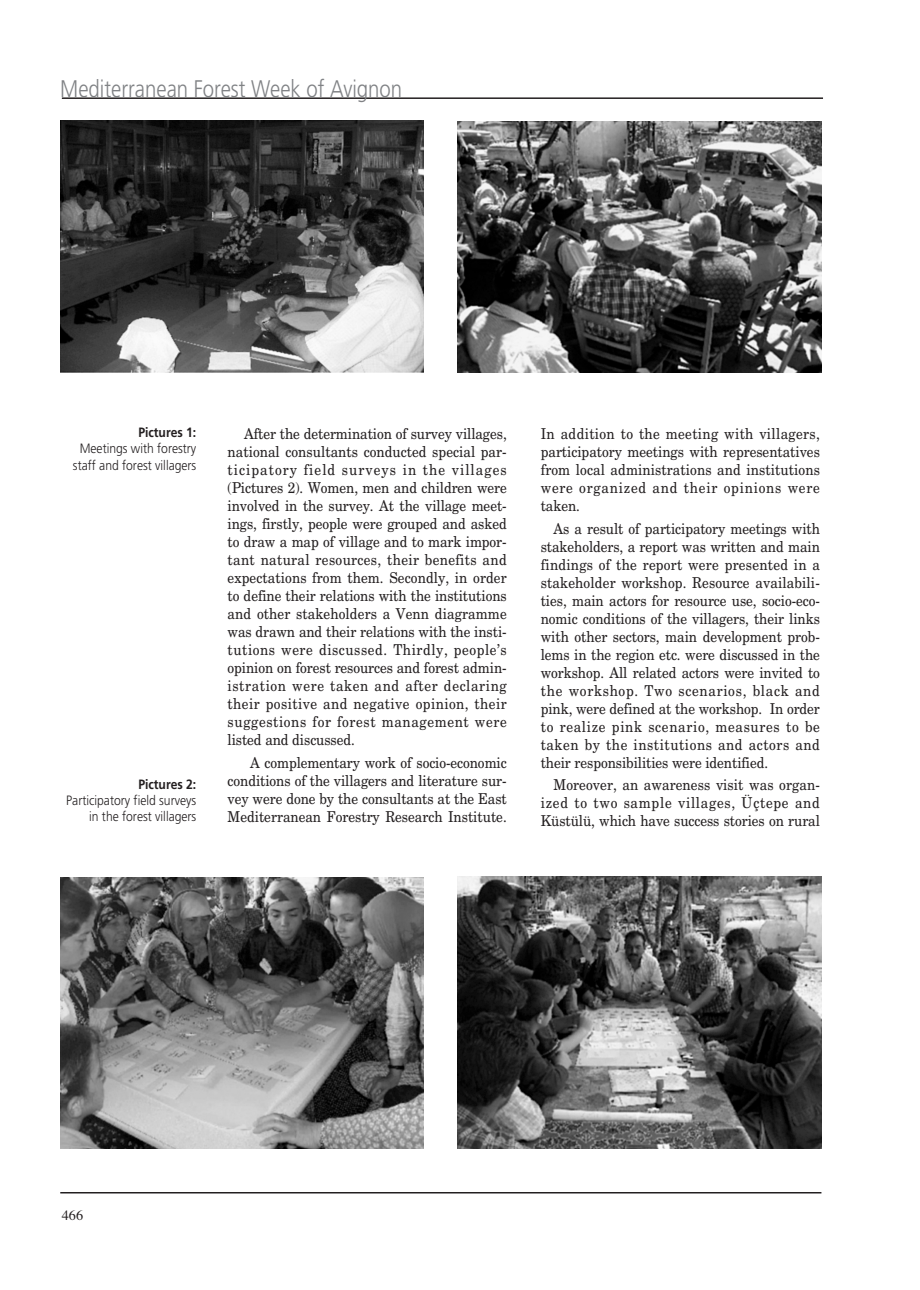
<style>
.page{position:relative;width:920px;height:1290px;background:#fff}
.page>*{position:absolute;margin:0;border:0;box-sizing:border-box;transform-origin:0 0}
.t1{font:300 24px "Frutiger";color:#808285;scale:.85 1}
.t2{font:15px/18px "New Century Schlbk";color:#231f20;text-align:justify;scale:.9 1}
.t3{font:14.25px "Times";color:#231f20}
.t4{font:300 13.5px/16.2px "Frutiger";color:#231f20;text-align:center;scale:.9 1}
.t5{font:700 13.5px "Frutiger";color:#231f20;scale:.9 1}
</style>
<div class="page">
<hr style="left:60px;top:1192px;width:761px;height:1px;background:#231f20">
<hr style="left:62px;top:97px;width:761px;height:2px;background:#231f20">
<img style="left:60px;top:120px;width:364px;height:252px">
<img style="left:458px;top:122px;width:363px;height:251px">
<img style="left:60px;top:878px;width:364px;height:271px">
<img style="left:458px;top:877px;width:363px;height:272px">
<h1 class="t1" style="left:60px;top:75px;width:404px">Mediterranean Forest Week of Avignon</h1>
<p class="t5" style="left:138px;top:425px;width:66px">Pictures 1:</p>
<p class="t4" style="left:73px;top:441px;width:139px">Meetings with forestry staff and forest villagers</p>
<p class="t5" style="left:138px;top:776px;width:66px">Pictures 2:</p>
<p class="t4" style="left:66px;top:792px;width:146px;text-align:right">Participatory field surveys in the forest villagers</p>
<p class="t2" style="left:228px;top:425px;width:312px;text-indent:17px">After the determination of survey villages, national consultants conducted special par&shy;ticipatory field surveys in the villages (Pictures 2). Women, men and children were involved in the survey. At the village meet&shy;ings, firstly, people were grouped and asked to draw a map of village and to mark impor&shy;tant natural resources, their benefits and expectations from them. Secondly, in order to define their relations with the institutions and other stakeholders a Venn diagramme was drawn and their relations with the insti&shy;tutions were discussed. Thirdly, people’s opinion on forest resources and forest admin&shy;istration were taken and after declaring their positive and negative opinion, their suggestions for forest management were listed and discussed.</p>
<p class="t2" style="left:228px;top:753px;width:312px;text-indent:22px">A complementary work of socio-economic conditions of the villagers and literature sur&shy;vey were done by the consultants at the East Mediterranean Forestry Research Institute.</p>
<p class="t2" style="left:541px;top:425px;width:312px">In addition to the meeting with villagers, participatory meetings with representatives from local administrations and institutions were organized and their opinions were taken.</p>
<p class="t2" style="left:541px;top:519px;width:312px;text-indent:13px">As a result of participatory meetings with stakeholders, a report was written and main findings of the report were presented in a stakeholder workshop. Resource availabili&shy;ties, main actors for resource use, socio-eco&shy;nomic conditions of the villagers, their links with other sectors, main development prob&shy;lems in the region etc. were discussed in the workshop. All related actors were invited to the workshop. Two scenarios, black and pink, were defined at the workshop. In order to realize pink scenario, measures to be taken by the institutions and actors and their responsibilities were identified.</p>
<p class="t2" style="left:541px;top:775px;width:312px;text-indent:13px">Moreover, an awareness visit was organ&shy;ized to two sample villages, Üçtepe and Küstülü, which have success stories on rural</p>
<p class="t3" style="left:62px;top:1202px;width:23px">466</p>
</div>
